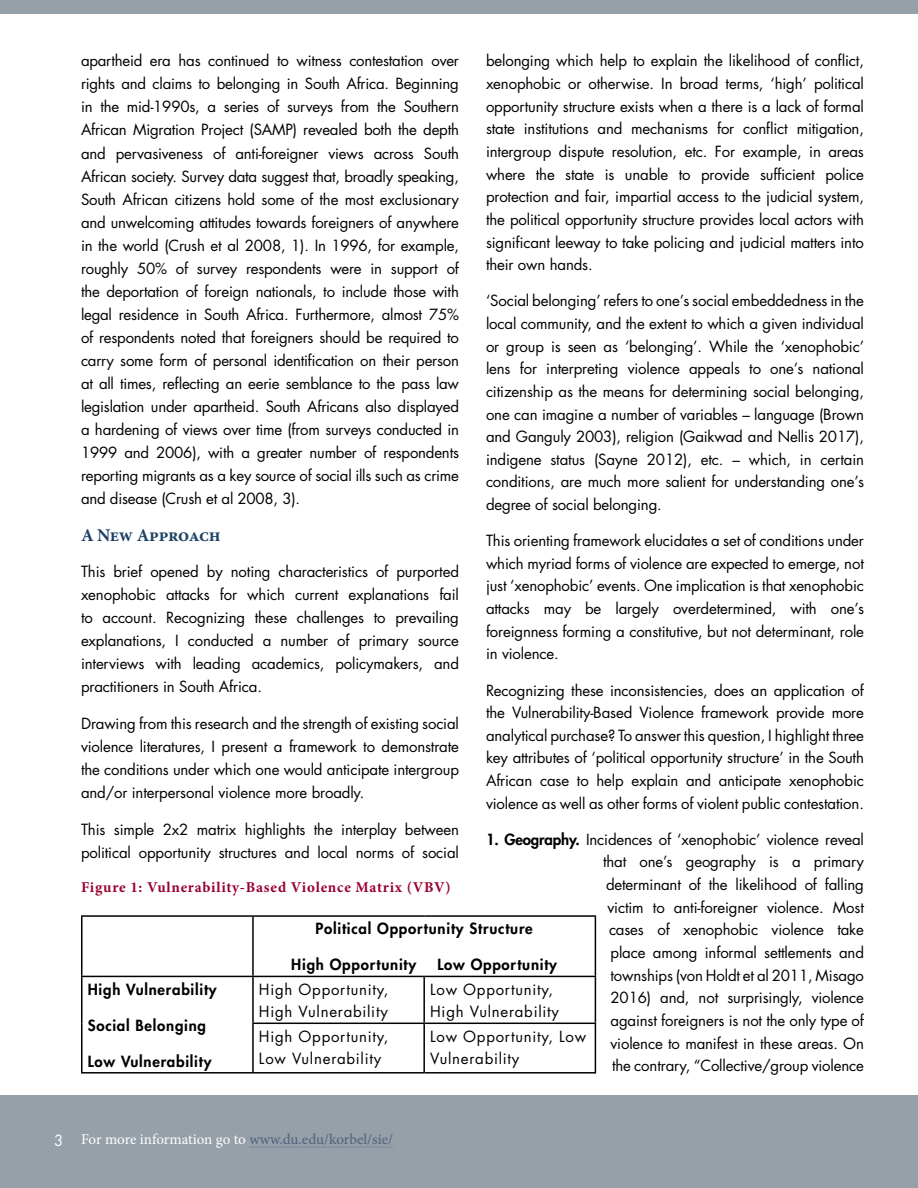
<style>
.page{position:relative;width:918px;height:1188px;background:#fff}
.page>*{position:absolute;margin:0;border:0;box-sizing:border-box;transform-origin:0 0}
.t1{font:700 18px "Minion Pro";letter-spacing:-.025em;color:#1e4164}
.t2{font:15px/22.6px "Futura Std";letter-spacing:-.01em;color:#000;text-align:justify}
.t3{font:15px/22.5px "Futura Std";letter-spacing:.05em;color:#000}
.t4{font:800 15px "Futura Std";letter-spacing:.05em;color:#000}
.t5{font:700 15px "Minion Pro";letter-spacing:.05em;color:#98002e}
.t6{font:15px "Minion Pro";letter-spacing:-.005em;color:#fff}
.s1{font-weight:800}
.s2{font-family:"Futura Std"}
.s3{color:#53607d}
</style>
<div class="page">
<div style="left:0;top:0;width:918px;height:14px;background:#95a0a9"></div>
<div style="left:0;top:1095px;width:918px;height:93px;background:#95a0a9"></div>
<hr style="left:249px;top:1147px;width:144px;height:1px;background:#82859c">
<hr style="left:81px;top:915px;width:172px;height:2px;background:#000">
<hr style="left:81px;top:917px;width:1px;height:59px;background:#000">
<hr style="left:253px;top:915px;width:171px;height:2px;background:#000">
<hr style="left:252px;top:917px;width:2px;height:59px;background:#000">
<hr style="left:424px;top:915px;width:172px;height:2px;background:#000">
<hr style="left:595px;top:917px;width:1px;height:59px;background:#000">
<hr style="left:81px;top:976px;width:172px;height:1px;background:#000">
<hr style="left:81px;top:977px;width:1px;height:46px;background:#000">
<hr style="left:253px;top:976px;width:171px;height:1px;background:#000">
<hr style="left:252px;top:977px;width:2px;height:46px;background:#000">
<hr style="left:424px;top:976px;width:172px;height:1px;background:#000">
<hr style="left:423px;top:977px;width:2px;height:46px;background:#000">
<hr style="left:595px;top:977px;width:1px;height:46px;background:#000">
<hr style="left:81px;top:1023px;width:1px;height:49px;background:#000">
<hr style="left:252px;top:1023px;width:172px;height:1px;background:#000">
<hr style="left:252px;top:1024px;width:2px;height:48px;background:#000">
<hr style="left:424px;top:1023px;width:172px;height:1px;background:#000">
<hr style="left:423px;top:1024px;width:2px;height:48px;background:#000">
<hr style="left:595px;top:1024px;width:1px;height:48px;background:#000">
<hr style="left:81px;top:1072px;width:172px;height:2px;background:#000">
<hr style="left:253px;top:1072px;width:171px;height:2px;background:#000">
<hr style="left:424px;top:1072px;width:172px;height:2px;background:#000">
<p class="t2" style="left:486px;top:50px;width:380px">belonging which help to explain the likelihood of conflict, xenophobic or otherwise. In broad terms, ‘high’ political opportunity structure exists when a there is a lack of formal state institutions and mechanisms for conflict mitigation, intergroup dispute resolution, etc. For example, in areas where the state is unable to provide sufficient police protection and fair, impartial access to the judicial system, the political opportunity structure provides local actors with significant leeway to take policing and judicial matters into their own hands.</p>
<p class="t2" style="left:486px;top:290px;width:380px">‘Social belonging’ refers to one’s social embeddedness in the local community, and the extent to which a given individual or group is seen as ‘belonging’. While the ‘xenophobic’ lens for interpreting violence appeals to one’s national citizenship as the means for determining social belonging, one can imagine a number of variables – language (Brown and Ganguly 2003), religion (Gaikwad and Nellis 2017), indigene status (Sayne 2012), etc. – which, in certain conditions, are much more salient for understanding one’s degree of social belonging.</p>
<p class="t2" style="left:486px;top:530px;width:380px">This orienting framework elucidates a set of conditions under which myriad forms of violence are expected to emerge, not just ‘xenophobic’ events. One implication is that xenophobic attacks may be largely overdetermined, with one’s foreignness forming a constitutive, but not determinant, role in violence.</p>
<p class="t2" style="left:486px;top:679px;width:380px">Recognizing these inconsistencies, does an application of the Vulnerability-Based Violence framework provide more analytical purchase? To answer this question, I highlight three key attributes of ‘political opportunity structure’ in the South African case to help explain and anticipate xenophobic violence as well as other forms of violent public contestation.</p>
<p class="t2" style="left:486px;top:828px;width:380px;text-align:right"><span class="s1">1. Geography.</span> Incidences of ‘xenophobic’ violence reveal that one’s geography is a primary<br>determinant of the likelihood of falling<br>victim to anti-foreigner violence. Most<br>cases of xenophobic violence take<br>place among informal settlements and<br>townships (von Holdt et al 2011, Misago<br>2016) and, not surprisingly, violence<br>against foreigners is not the only type of<br>violence to manifest in these areas. On<br>the contrary, “Collective/group violence</p>
<p class="t2" style="left:81px;top:49px;width:380px;line-height:23.1px">apartheid era has continued to witness contestation over rights and claims to belonging in South Africa. Beginning in the mid-1990s, a series of surveys from the Southern African Migration Project (SAMP) revealed both the depth and pervasiveness of anti-foreigner views across South African society. Survey data suggest that, broadly speaking, South African citizens hold some of the most exclusionary and unwelcoming attitudes towards foreigners of anywhere in the world (Crush et al 2008, 1). In 1996, for example, roughly 50% of survey respondents were in support of the deportation of foreign nationals, to include those with legal residence in South Africa. Furthermore, almost 75% of respondents noted that foreigners should be required to carry some form of personal identification on their person at all times, reflecting an eerie semblance to the pass law legislation under apartheid. South Africans also displayed a hardening of views over time (from surveys conducted in 1999 and 2006), with a greater number of respondents reporting migrants as a key source of social ills such as crime and disease (Crush et al 2008, 3).</p>
<p class="t1" style="left:81px;top:522px;width:141px">A New Approach</p>
<p class="t2" style="left:81px;top:560px;width:380px;line-height:23.1px">This brief opened by noting characteristics of purported xenophobic attacks for which current explanations fail to account. Recognizing these challenges to prevailing explanations, I conducted a number of primary source interviews with leading academics, policymakers, and practitioners in South Africa.</p>
<p class="t2" style="left:81px;top:712px;width:380px;line-height:23.1px">Drawing from this research and the strength of existing social violence literatures, I present a framework to demonstrate the conditions under which one would anticipate intergroup and/or interpersonal violence more broadly.</p>
<p class="t2" style="left:81px;top:818px;width:380px;line-height:23.1px">This simple 2x2 matrix highlights the interplay between political opportunity structures and local norms of social</p>
<p class="t5" style="left:81px;top:877px;width:371px">Figure 1: Vulnerability-Based Violence Matrix (VBV)</p>
<p class="t4" style="left:316px;top:919px;width:219px">Political Opportunity Structure</p>
<p class="t4" style="left:291px;top:955px;width:126px">High Opportunity</p>
<p class="t4" style="left:437px;top:955px;width:121px">Low Opportunity</p>
<p class="t4" style="left:88px;top:980px;width:130px">High Vulnerability</p>
<p class="t4" style="left:88px;top:1016px;width:120px">Social Belonging</p>
<p class="t4" style="left:88px;top:1052px;width:125px">Low Vulnerability</p>
<p class="t3" style="left:259px;top:978px;width:131px">High Opportunity,<br>High Vulnerability</p>
<p class="t3" style="left:430px;top:978px;width:130px">Low Opportunity,<br>High Vulnerability</p>
<p class="t3" style="left:259px;top:1025px;width:131px">High Opportunity,<br>Low Vulnerability</p>
<p class="t3" style="left:430px;top:1025px;width:158px">Low Opportunity, Low<br>Vulnerability</p>
<p class="t6" style="left:54px;top:1129px;width:341px"><span class="s2">3</span> For more information go to <span class="s3">www.du.edu/korbel/sie/</span></p>
</div>
